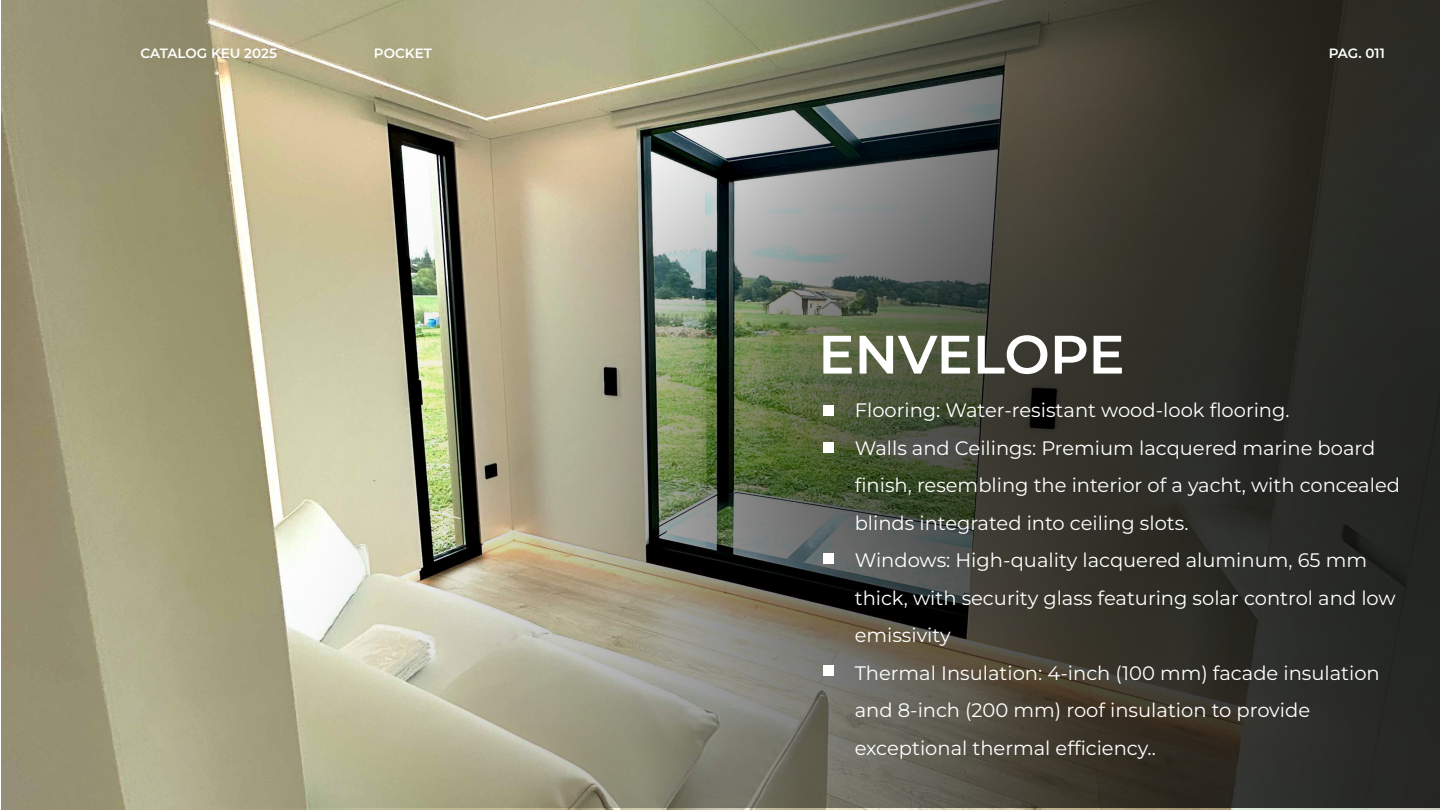
<style>
.page{position:relative;width:1440px;height:810px;background:#fff}
.page>*{position:absolute;margin:0;border:0;box-sizing:border-box;transform-origin:0 0}
.t1{font:100 54px "Montserrat";letter-spacing:-.005em;color:#fff}
.t2{font:100 19.5px/37.5px "Montserrat";color:#fff}
.t3{font:100 13.5px "Montserrat";color:#fff}
</style>
<div class="page">
<img style="left:3px;top:0;width:1437px;height:807px">
<div style="left:823px;top:405px;width:11px;height:11px;background:#fff"></div>
<div style="left:823px;top:442px;width:11px;height:10px;background:#fff"></div>
<div style="left:823px;top:554px;width:11px;height:10px;background:#fff"></div>
<div style="left:823px;top:666px;width:11px;height:10px;background:#fff"></div>
<p class="t3" style="left:141px;top:45px;width:138px">CATALOG KEU 2025</p>
<p class="t3" style="left:374px;top:45px;width:59px">POCKET</p>
<p class="t3" style="left:1329px;top:45px;width:58px">PAG. 011</p>
<h1 class="t1" style="left:818px;top:318px;width:308px">ENVELOPE</h1>
<p class="t2" style="left:855px;top:391px;width:547px">Flooring: Water-resistant wood-look flooring.<br>Walls and Ceilings: Premium lacquered marine board finish, resembling the interior of a yacht, with concealed blinds integrated into ceiling slots.<br>Windows: High-quality lacquered aluminum, 65 mm thick, with security glass featuring solar control and low emissivity<br>Thermal Insulation: 4-inch (100 mm) facade insulation and 8-inch (200 mm) roof insulation to provide exceptional thermal efficiency..</p>
</div>
